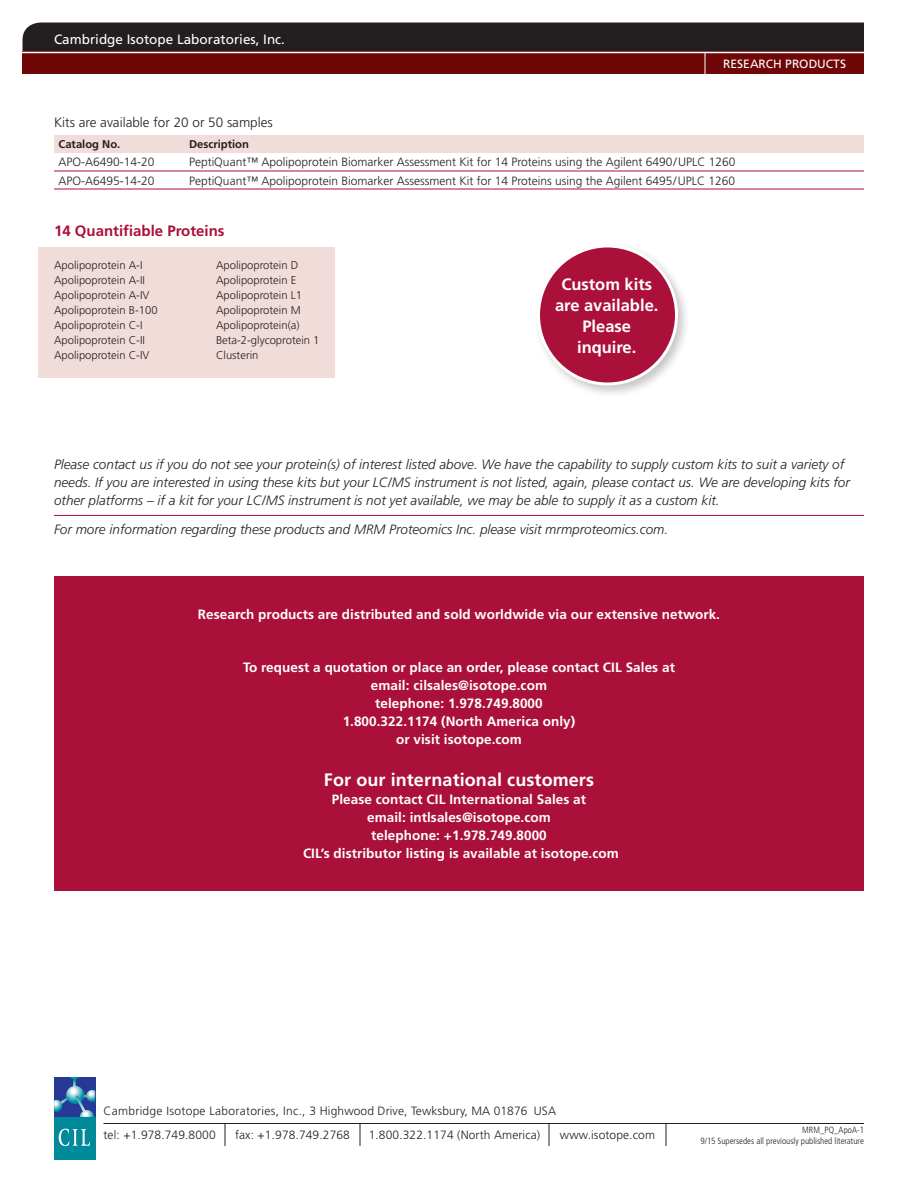
<style>
.page{position:relative;width:918px;height:1188px;background:#fff}
.page>*{position:absolute;margin:0;border:0;box-sizing:border-box;transform-origin:0 0}
.t1{font:700 18px "Frutiger LT Std";letter-spacing:.005em;color:#fff}
.t2{font:700 16.5px/21px "Frutiger LT Std";color:#fff;text-align:center}
.t3{font:700 15px "Frutiger LT Std";color:#ab103a}
.t4{font:italic 300 13.5px/18px "Frutiger LT Std";color:#231f20}
.t5{font:700 13.5px "Frutiger LT Std";letter-spacing:.005em;color:#fff}
.t6{font:13.5px "Frutiger LT Std";color:#fff}
.t7{font:300 13.5px "Frutiger LT Std";color:#231f20}
.t8{font:300 12px "Frutiger LT Std";color:#231f20}
.t9{font:300 12px "Frutiger LT Std";letter-spacing:.025em;color:#231f20}
.t10{font:12px "Frutiger LT Std";color:#fff}
.t11{font:300 11.25px "Frutiger LT Std";color:#231f20}
.t12{font:700 11.25px "Frutiger LT Std";color:#231f20}
.t13{font:300 condensed 9px "Frutiger LT Std";color:#231f20}
</style>
<div class="page">
<svg style="left:22px;top:22px;width:842px;height:52px;background:#4b1e1f"></svg>
<div style="left:54px;top:135px;width:810px;height:18px;background:#f2dcd9"></div>
<hr style="left:54px;top:171px;width:135px;height:1px;background:#ab103a">
<hr style="left:189px;top:171px;width:675px;height:1px;background:#ab103a">
<hr style="left:54px;top:189px;width:135px;height:1px;background:#ab103a">
<hr style="left:189px;top:189px;width:675px;height:1px;background:#ab103a">
<div style="left:38px;top:248px;width:297px;height:130px;background:#f2dcd9"></div>
<div style="left:533px;top:241px;width:157px;height:157px;background:#231f20;opacity:.25"></div>
<div style="left:538px;top:246px;width:138px;height:138px;background:#ab103a;border-radius:50%"></div>
<div style="left:537px;top:244px;width:141px;height:142px;border:3px solid #fff;border-radius:50%"></div>
<div style="left:54px;top:576px;width:810px;height:315px;background:#ab103a"></div>
<hr style="left:104px;top:1123px;width:121px;height:1px;background:#231f20">
<hr style="left:225px;top:1123px;width:135px;height:1px;background:#231f20">
<svg style="left:225px;top:1124px;width:1px;height:22px"></svg>
<hr style="left:360px;top:1123px;width:189px;height:1px;background:#231f20">
<svg style="left:360px;top:1124px;width:1px;height:22px"></svg>
<hr style="left:549px;top:1123px;width:117px;height:1px;background:#231f20">
<svg style="left:549px;top:1124px;width:1px;height:22px"></svg>
<hr style="left:666px;top:1123px;width:198px;height:1px;background:#231f20">
<svg style="left:666px;top:1124px;width:1px;height:22px"></svg>
<div style="left:54px;top:1077px;width:41px;height:41px;background:#263996"></div>
<svg style="left:73px;top:1078px;width:3px;height:14px"></svg>
<svg style="left:66px;top:1086px;width:18px;height:18px"></svg>
<svg style="left:80px;top:1110px;width:14px;height:14px"></svg>
<div style="left:54px;top:1118px;width:41px;height:42px;background:#008a9a"></div>
<svg style="left:59px;top:1129px;width:31px;height:17px"></svg>
<svg style="left:54px;top:1097px;width:15px;height:15px"></svg>
<svg style="left:75px;top:1090px;width:20px;height:26px"></svg>
<svg style="left:70px;top:1077px;width:9px;height:2px"></svg>
<hr style="left:54px;top:515px;width:810px;height:1px;background:#ab103a">
<p class="t6" style="left:54px;top:31px;width:233px">Cambridge Isotope Laboratories, Inc.</p>
<p class="t10" style="left:723px;top:56px;width:124px">RESEARCH PRODUCTS</p>
<p class="t7" style="left:54px;top:114px;width:220px">Kits are available for 20 or 50 samples</p>
<p class="t12" style="left:58px;top:138px;width:63px">Catalog No.</p>
<p class="t12" style="left:189px;top:138px;width:61px">Description</p>
<p class="t8" style="left:58px;top:155px;width:98px">APO-A6490-14-20</p>
<p class="t8" style="left:189px;top:155px;width:548px">PeptiQuant™ Apolipoprotein Biomarker Assessment Kit for 14 Proteins using the Agilent 6490/UPLC 1260</p>
<p class="t8" style="left:58px;top:174px;width:98px">APO-A6495-14-20</p>
<p class="t8" style="left:189px;top:174px;width:548px">PeptiQuant™ Apolipoprotein Biomarker Assessment Kit for 14 Proteins using the Agilent 6495/UPLC 1260</p>
<p class="t3" style="left:54px;top:222px;width:172px">14 Quantifiable Proteins</p>
<p class="t11" style="left:54px;top:259px;width:90px">Apolipoprotein A-I</p>
<p class="t11" style="left:54px;top:274px;width:93px">Apolipoprotein A-II</p>
<p class="t11" style="left:54px;top:289px;width:97px">Apolipoprotein A-IV</p>
<p class="t11" style="left:54px;top:304px;width:105px">Apolipoprotein B-100</p>
<p class="t11" style="left:54px;top:319px;width:90px">Apolipoprotein C-I</p>
<p class="t11" style="left:54px;top:334px;width:93px">Apolipoprotein C-II</p>
<p class="t11" style="left:54px;top:349px;width:97px">Apolipoprotein C-IV</p>
<p class="t11" style="left:216px;top:259px;width:84px">Apolipoprotein D</p>
<p class="t11" style="left:216px;top:274px;width:82px">Apolipoprotein E</p>
<p class="t11" style="left:216px;top:289px;width:88px">Apolipoprotein L1</p>
<p class="t11" style="left:216px;top:304px;width:86px">Apolipoprotein M</p>
<p class="t11" style="left:216px;top:319px;width:85px">Apolipoprotein(a)</p>
<p class="t11" style="left:216px;top:334px;width:105px">Beta-2-glycoprotein 1</p>
<p class="t11" style="left:216px;top:349px;width:44px">Clusterin</p>
<p class="t2" style="left:555px;top:274px;width:105px">Custom kits are available.<br>Please</p>
<p class="t2" style="left:577px;top:337px;width:61px">inquire.</p>
<p class="t4" style="left:54px;top:456px;width:797px">Please contact us if you do not see your protein(s) of interest listed above. We have the capability to supply custom kits to suit a variety of needs. If you are interested in using these kits but your LC/MS instrument is not listed, again, please contact us. We are developing kits for other platforms – if a kit for your LC/MS instrument is not yet available, we may be able to supply it as a custom kit.</p>
<p class="t4" style="left:54px;top:520px;width:616px">For more information regarding these products and MRM Proteomics Inc. please visit mrmproteomics.com.</p>
<p class="t5" style="left:198px;top:607px;width:524px">Research products are distributed and sold worldwide via our extensive network.</p>
<p class="t5" style="left:243px;top:659px;width:433px">To request a quotation or place an order, please contact CIL Sales at</p>
<p class="t5" style="left:371px;top:677px;width:178px">email: cilsales@isotope.com</p>
<p class="t5" style="left:375px;top:695px;width:169px">telephone: 1.978.749.8000</p>
<p class="t5" style="left:343px;top:713px;width:234px">1.800.322.1174 (North America only)</p>
<p class="t5" style="left:396px;top:731px;width:127px">or visit isotope.com</p>
<p class="t1" style="left:324px;top:769px;width:272px">For our international customers</p>
<p class="t5" style="left:332px;top:791px;width:256px">Please contact CIL International Sales at</p>
<p class="t5" style="left:367px;top:809px;width:185px">email: intlsales@isotope.com</p>
<p class="t5" style="left:371px;top:827px;width:177px">telephone: +1.978.749.8000</p>
<p class="t5" style="left:303px;top:845px;width:317px">CIL’s distributor listing is available at isotope.com</p>
<p class="t9" style="left:104px;top:1104px;width:454px">Cambridge Isotope Laboratories, Inc., 3 Highwood Drive, Tewksbury, MA 01876 USA</p>
<p class="t8" style="left:104px;top:1128px;width:114px">tel: +1.978.749.8000</p>
<p class="t8" style="left:235px;top:1128px;width:116px">fax: +1.978.749.2768</p>
<p class="t8" style="left:369px;top:1128px;width:173px">1.800.322.1174 (North America)</p>
<p class="t8" style="left:560px;top:1128px;width:97px">www.isotope.com</p>
<p class="t13" style="left:802px;top:1125px;width:63px">MRM_PQ_ApoA-1</p>
<p class="t13" style="left:700px;top:1135px;width:165px">9/15 Supersedes all previously published literature</p>
</div>
